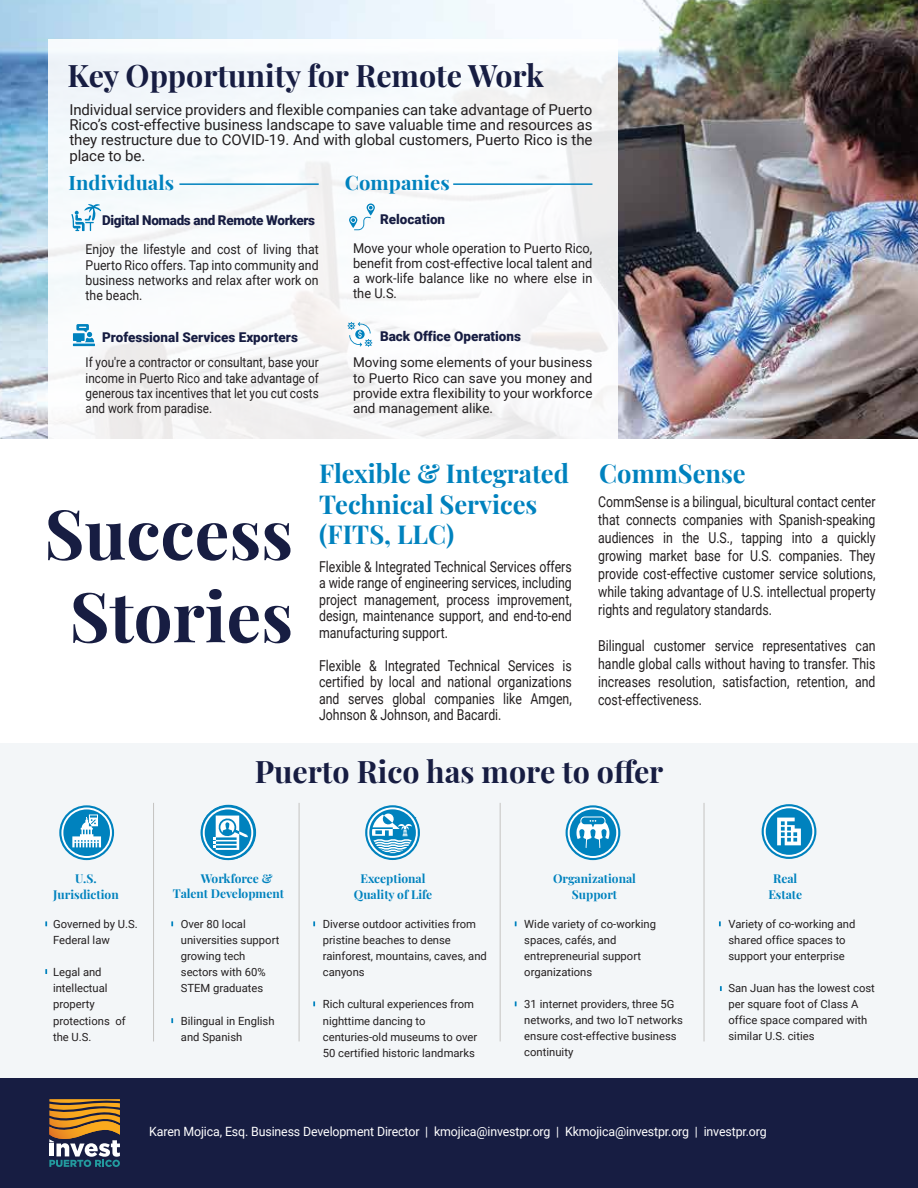
<style>
.page{position:relative;width:918px;height:1188px;background:#fff}
.page>*{position:absolute;margin:0;border:0;box-sizing:border-box;transform-origin:0 0}
.t1{font:68.85px/82.7px "Playfair Display";color:#171d42;text-align:center}
.t2{font:30.45px "Playfair Display";color:#171d42}
.t3{font:25.5px/30.6px "Playfair Display";color:#0082be}
.t4{font:19.5px "Playfair Display";color:#0082be;scale:1.04 1}
.t5{font:15px/18px "Roboto";color:#231f20;text-align:justify;scale:.82 1}
.t6{font:15px/15.3px "Roboto";color:#231f20;text-align:justify}
.t7{font:13.5px/15.3px "Roboto";color:#231f20;text-align:justify;scale:.87 1}
.t8{font:13.5px/15.3px "Roboto";color:#231f20;text-align:justify}
.t9{font:13.5px/15.3px "Roboto";color:#231f20;text-align:justify;scale:.91 1}
.t10{font:13.5px/15.3px "Roboto";color:#231f20;text-align:justify;scale:.95 1}
.t11{font:900 13.5px "Roboto";color:#171d42}
.t12{font:900 13.5px "Roboto";letter-spacing:-.025em;color:#171d42}
.t13{font:12.75px "Roboto";letter-spacing:-.01em;color:#fff}
.t14{font:12px/15.1px "Playfair Display";color:#0082be;text-align:center}
.t15{font:11.25px/16px "Roboto";color:#231f20}
</style>
<div class="page">
<img style="left:0;top:0;width:918px;height:439px">
<div style="left:48px;top:40px;width:570px;height:402px;background:linear-gradient(to bottom,#f5f9fc,#f7f6f7)"></div>
<div style="left:0;top:744px;width:918px;height:334px;background:#f3f6f8"></div>
<svg style="left:71px;top:203px;width:30px;height:28px"></svg>
<hr style="left:73px;top:344px;width:22px;height:2px;background:#0082be">
<svg style="left:73px;top:324px;width:21px;height:18px"></svg>
<svg style="left:349px;top:204px;width:26px;height:26px"></svg>
<svg style="left:348px;top:322px;width:24px;height:25px"></svg>
<hr style="left:179px;top:183px;width:140px;height:2px;background:#0082be">
<hr style="left:453px;top:183px;width:139px;height:2px;background:#0082be">
<div style="left:0;top:1078px;width:918px;height:110px;background:#171d42"></div>
<hr style="left:153px;top:803px;width:1px;height:238px;background:#c4c3c1">
<hr style="left:299px;top:803px;width:1px;height:238px;background:#c4c3c1">
<hr style="left:500px;top:803px;width:1px;height:238px;background:#c4c3c1">
<hr style="left:704px;top:803px;width:1px;height:238px;background:#c4c3c1">
<svg style="left:49px;top:1099px;width:71px;height:68px"></svg>
<svg style="left:59px;top:805px;width:55px;height:55px"></svg>
<svg style="left:61px;top:807px;width:51px;height:51px"></svg>
<svg style="left:201px;top:805px;width:55px;height:55px"></svg>
<svg style="left:566px;top:805px;width:54px;height:55px"></svg>
<svg style="left:568px;top:807px;width:50px;height:51px"></svg>
<svg style="left:762px;top:804px;width:54px;height:55px"></svg>
<svg style="left:764px;top:806px;width:51px;height:51px"></svg>
<svg style="left:365px;top:805px;width:55px;height:55px"></svg>
<svg style="left:367px;top:807px;width:52px;height:51px"></svg>
<h2 class="t2" style="left:67px;top:52px;width:478px">Key Opportunity for Remote Work</h2>
<p class="t6" style="left:69px;top:101px;width:525px">Individual service providers and flexible companies can take advantage of Puerto Rico’s cost-effective business landscape to save valuable time and resources as they restructure due to COVID-19. And with global customers, Puerto Rico is the place to be.</p>
<h3 class="t4" style="left:69px;top:167px;width:103px">Individuals</h3>
<h3 class="t4" style="left:345px;top:167px;width:102px">Companies</h3>
<p class="t12" style="left:102px;top:211px;width:214px">Digital Nomads and Remote Workers</p>
<p class="t9" style="left:86px;top:241px;width:258px">Enjoy the lifestyle and cost of living that Puerto Rico offers. Tap into community and business networks and relax after work on the beach.</p>
<p class="t11" style="left:380px;top:210px;width:67px">Relocation</p>
<p class="t10" style="left:353px;top:240px;width:254px">Move your whole operation to Puerto Rico, benefit from cost-effective local talent and a work-life balance like no where else in the U.S.</p>
<p class="t11" style="left:102px;top:328px;width:197px">Professional Services Exporters</p>
<p class="t11" style="left:380px;top:327px;width:142px">Back Office Operations</p>
<p class="t7" style="left:86px;top:354px;width:270px">If you're a contractor or consultant, base your income in Puerto Rico and take advantage of generous tax incentives that let you cut costs and work from paradise.</p>
<p class="t8" style="left:353px;top:354px;width:241px">Moving some elements of your business to Puerto Rico can save you money and provide extra flexibility to your workforce and management alike.</p>
<h1 class="t1" style="left:44px;top:487px;width:250px">Success<br>Stories</h1>
<h3 class="t3" style="left:319px;top:456px;width:251px">Flexible &amp; Integrated<br>Technical Services (FITS, LLC)</h3>
<h3 class="t3" style="left:599px;top:456px;width:148px">CommSense</h3>
<p class="t5" style="left:319px;top:557px;width:310px;line-height:16.5px">Flexible &amp; Integrated Technical Services offers a wide range of engineering services, including project management, process improvement, design, maintenance support, and end-to-end manufacturing support.</p>
<p class="t5" style="left:319px;top:656px;width:310px;line-height:16.5px">Flexible &amp; Integrated Technical Services is certified by local and national organizations and serves global companies like Amgen, Johnson &amp; Johnson, and Bacardi.</p>
<p class="t5" style="left:598px;top:492px;width:340px">CommSense is a bilingual, bicultural contact center that connects companies with Spanish-speaking audiences in the U.S., tapping into a quickly growing market base for U.S. companies. They provide cost-effective customer service solutions, while taking advantage of U.S. intellectual property rights and regulatory standards.</p>
<p class="t5" style="left:598px;top:636px;width:340px">Bilingual customer service representatives can handle global calls without having to transfer. This increases resolution, satisfaction, retention, and cost-effectiveness.</p>
<h2 class="t2" style="left:255px;top:748px;width:410px">Puerto Rico has more to offer</h2>
<p class="t14" style="left:53px;top:870px;width:67px">U.S.<br>Jurisdiction</p>
<p class="t15" style="left:53px;top:916px;width:86px">Governed by U.S.<br>Federal law</p>
<p class="t15" style="left:53px;top:964px;width:74px">Legal and intellectual property protections of the U.S.</p>
<p class="t14" style="left:173px;top:871px;width:113px;line-height:14.4px;text-align:left;text-indent:28px">Workforce &amp;<br>Talent Development</p>
<p class="t15" style="left:181px;top:916px;width:100px">Over 80 local universities support growing tech sectors with 60%<br>STEM graduates</p>
<p class="t15" style="left:181px;top:1012px;width:95px">Bilingual in English and Spanish</p>
<p class="t14" style="left:354px;top:870px;width:80px">Exceptional<br>Quality of Life</p>
<p class="t15" style="left:323px;top:916px;width:166px">Diverse outdoor activities from pristine beaches to dense rainforest, mountains, caves, and canyons</p>
<p class="t15" style="left:323px;top:996px;width:156px">Rich cultural experiences from nighttime dancing to centuries-old museums to over<br>50 certified historic landmarks</p>
<p class="t14" style="left:553px;top:870px;width:85px">Organizational<br>Support</p>
<p class="t15" style="left:524px;top:916px;width:133px">Wide variety of co-working spaces, cafés, and entrepreneurial support organizations</p>
<p class="t15" style="left:524px;top:996px;width:160px">31 internet providers, three 5G networks, and two IoT networks ensure cost-effective business continuity</p>
<p class="t14" style="left:768px;top:870px;width:35px">Real<br>Estate</p>
<p class="t15" style="left:729px;top:916px;width:128px">Variety of co-working and shared office spaces to support your enterprise</p>
<p class="t15" style="left:729px;top:980px;width:148px">San Juan has the lowest cost per square foot of Class A office space compared with similar U.S. cities</p>
<p class="t13" style="left:149px;top:1122px;width:619px">Karen Mojica, Esq. Business Development Director | kmojica@investpr.org | Kkmojica@investpr.org | investpr.org</p>
</div>
